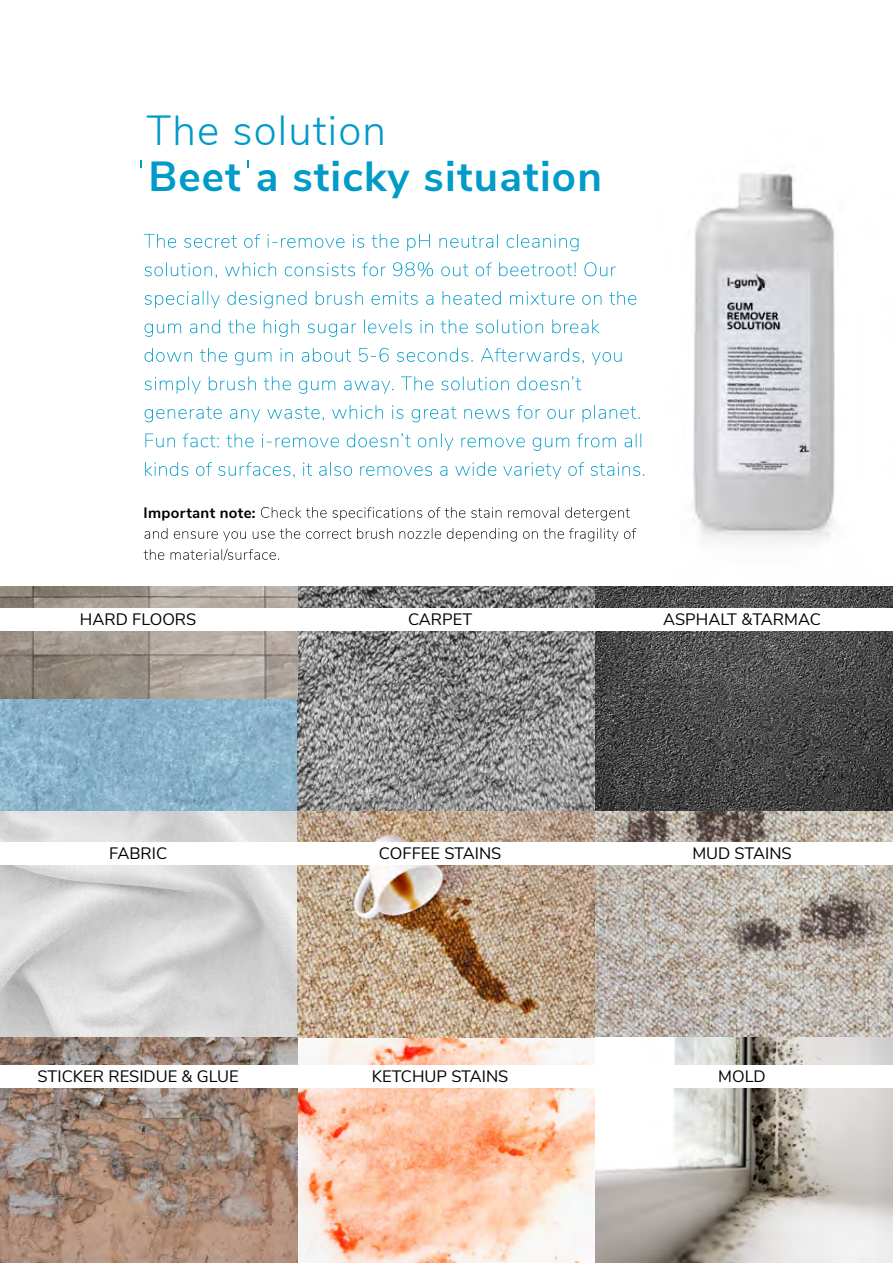
<style>
.page{position:relative;width:893px;height:1263px;background:#fff}
.page>*{position:absolute;margin:0;border:0;box-sizing:border-box;transform-origin:0 0}
.t1{font:700 42px "Nunito Sans";letter-spacing:.03em;color:#009bc9}
.t2{font:300 42px "Nunito Sans";letter-spacing:.03em;color:#009bc9}
.t3{font:16.5px "Nunito Sans";color:#000}
.t4{font:700 15px "Nunito Sans";letter-spacing:.02em;color:#000}
</style>
<div class="page">
<svg style="left:140px;top:160px;width:2px;height:7px"></svg>
<svg style="left:247px;top:160px;width:2px;height:7px"></svg>
<svg style="left:144px;top:234px;width:434px;height:17px"></svg>
<svg style="left:145px;top:262px;width:471px;height:16px"></svg>
<svg style="left:145px;top:291px;width:491px;height:17px"></svg>
<svg style="left:145px;top:319px;width:455px;height:18px"></svg>
<svg style="left:145px;top:348px;width:477px;height:17px"></svg>
<svg style="left:145px;top:376px;width:436px;height:18px"></svg>
<svg style="left:145px;top:405px;width:495px;height:17px"></svg>
<svg style="left:145px;top:433px;width:496px;height:18px"></svg>
<svg style="left:145px;top:462px;width:499px;height:17px"></svg>
<svg style="left:261px;top:507px;width:369px;height:13px"></svg>
<svg style="left:145px;top:528px;width:491px;height:13px"></svg>
<svg style="left:144px;top:548px;width:135px;height:12px"></svg>
<img style="left:693px;top:172px;width:142px;height:371px">
<img style="left:0;top:586px;width:893px;height:677px">
<img style="left:446px;top:812px;width:223px;height:225px">
<img style="left:0;top:586px;width:298px;height:113px">
<div style="left:0;top:1065px;width:289px;height:23px;background:#fff"></div>
<div style="left:289px;top:1065px;width:302px;height:23px;background:#fff"></div>
<div style="left:591px;top:1065px;width:302px;height:23px;background:#fff"></div>
<div style="left:0;top:842px;width:289px;height:22px;background:#fff"></div>
<div style="left:289px;top:842px;width:302px;height:22px;background:#fff"></div>
<div style="left:591px;top:842px;width:302px;height:22px;background:#fff"></div>
<div style="left:0;top:608px;width:289px;height:23px;background:#fff"></div>
<div style="left:289px;top:608px;width:302px;height:23px;background:#fff"></div>
<div style="left:591px;top:608px;width:302px;height:23px;background:#fff"></div>
<h1 class="t2" style="left:146px;top:99px;width:241px">The solution</h1>
<h1 class="t1" style="left:148px;top:146px;width:455px">Beet a sticky situation</h1>
<p class="t4" style="left:144px;top:501px;width:114px">Important note:</p>
<p class="t3" style="left:80px;top:607px;width:118px">HARD FLOORS</p>
<p class="t3" style="left:408px;top:607px;width:66px">CARPET</p>
<p class="t3" style="left:663px;top:607px;width:159px">ASPHALT &amp;TARMAC</p>
<p class="t3" style="left:109px;top:841px;width:60px">FABRIC</p>
<p class="t3" style="left:379px;top:841px;width:124px">COFFEE STAINS</p>
<p class="t3" style="left:692px;top:841px;width:101px">MUD STAINS</p>
<p class="t3" style="left:38px;top:1064px;width:203px">STICKER RESIDUE &amp; GLUE</p>
<p class="t3" style="left:372px;top:1064px;width:138px">KETCHUP STAINS</p>
<p class="t3" style="left:718px;top:1064px;width:49px">MOLD</p>
</div>
